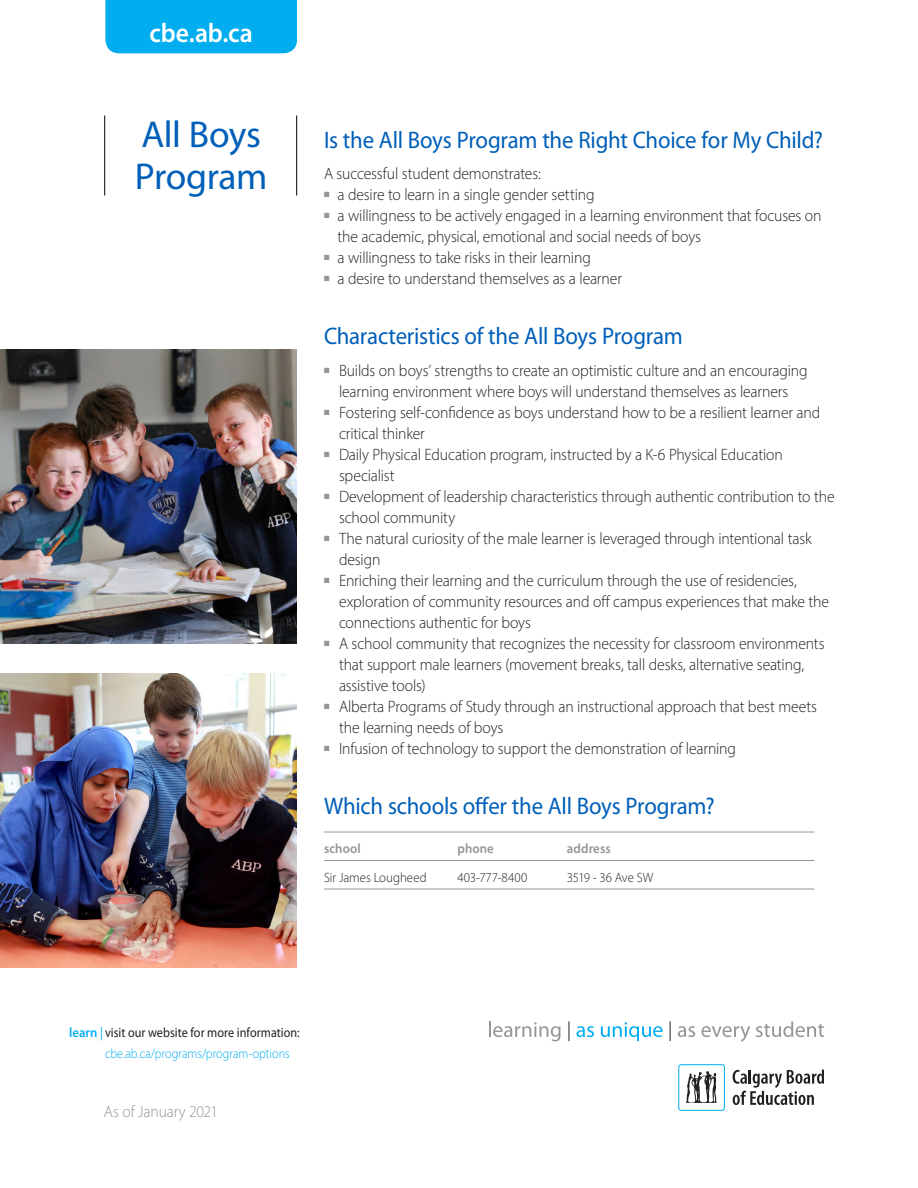
<style>
.page{position:relative;width:918px;height:1188px;background:#fff}
.page>*{position:absolute;margin:0;border:0;box-sizing:border-box;transform-origin:0 0}
.t1{font:37.5px/42px "Myriad Pro";letter-spacing:-.015em;color:#005fb9}
.t2{font:600 27px "Myriad Pro";letter-spacing:-.005em;color:#fff;scale:.95 1}
.t3{font:24px "Myriad Pro";letter-spacing:-.01em;color:#005fb9;scale:.95 1}
.t4{font:300 16.5px/21px "Myriad Pro";letter-spacing:-.01em;color:#231f20;scale:.95 1}
.t5{font:300 16.5px "Myriad Pro";letter-spacing:-.01em;color:#939598;scale:.95 1}
.t6{font:13.5px/21px "Myriad Pro";letter-spacing:.005em;color:#231f20;scale:.9 1}
.t7{font:300 13.5px "Myriad Pro";color:#231f20;scale:.95 1}
.t8{font:600 13.5px "Myriad Pro";letter-spacing:.005em;color:#939598;scale:.95 1}
.t9{font:300 13.5px "Myriad Pro";letter-spacing:-.025em;color:#231f20;scale:.95 1}
.s1{font-weight:600;color:#00aeef}
.s2{color:#00aeef}
.s3{font-weight:300;color:#00aeef}
</style>
<div class="page">
<div style="left:105px;top:0;width:192px;height:53px;background:#00aeef"></div>
<svg style="left:489px;top:1022px;width:72px;height:19px"></svg>
<svg style="left:577px;top:1026px;width:17px;height:11px"></svg>
<svg style="left:601px;top:1022px;width:62px;height:19px"></svg>
<svg style="left:678px;top:1026px;width:17px;height:11px"></svg>
<svg style="left:701px;top:1026px;width:49px;height:16px"></svg>
<svg style="left:756px;top:1022px;width:68px;height:15px"></svg>
<svg style="left:569px;top:1021px;width:1px;height:20px"></svg>
<svg style="left:670px;top:1021px;width:1px;height:20px"></svg>
<div style="left:678px;top:1063px;width:48px;height:49px;border:3px solid #fff;border-radius:2px"></div>
<svg style="left:733px;top:1070px;width:91px;height:35px"></svg>
<div style="left:679px;top:1065px;width:45px;height:45px;background:#fff;border-radius:2px"></div>
<div style="left:678px;top:1064px;width:47px;height:47px;border:1px solid #00aeef;border-radius:2px"></div>
<svg style="left:686px;top:1071px;width:31px;height:32px"></svg>
<hr style="left:104px;top:116px;width:1px;height:79px;background:#231f20">
<hr style="left:296px;top:116px;width:1px;height:79px;background:#231f20">
<hr style="left:324px;top:832px;width:490px;height:1px;background:#939598">
<hr style="left:324px;top:860px;width:490px;height:1px;background:#939598">
<hr style="left:324px;top:889px;width:490px;height:1px;background:#939598">
<img style="left:0;top:673px;width:297px;height:294px">
<img style="left:0;top:350px;width:297px;height:294px">
<h2 class="t2" style="left:149px;top:16px;width:110px">cbe.ab.ca</h2>
<h1 class="t1" style="left:135px;top:113px;width:134px">All Boys<br>Program</h1>
<h3 class="t3" style="left:324px;top:125px;width:527px">Is the All Boys Program the Right Choice for My Child?</h3>
<p class="t4" style="left:324px;top:163px;width:230px">A successful student demonstrates:</p>
<p class="t4" style="left:324px;top:184px;width:287px"><sup>■</sup> a desire to learn in a single gender setting</p>
<p class="t4" style="left:337px;top:205px;width:511px;text-indent:-13px"><sup>■</sup> a willingness to be actively engaged in a learning environment that focuses on the academic, physical, emotional and social needs of boys</p>
<p class="t4" style="left:324px;top:247px;width:282px"><sup>■</sup> a willingness to take risks in their learning</p>
<p class="t4" style="left:324px;top:268px;width:315px"><sup>■</sup> a desire to understand themselves as a learner</p>
<h3 class="t3" style="left:324px;top:322px;width:379px">Characteristics of the All Boys Program</h3>
<p class="t4" style="left:324px;top:360px;width:511px;text-align:center"><sup>■</sup> Builds on boys’ strengths to create an optimistic culture and an encouraging learning environment where boys will understand themselves as learners</p>
<p class="t4" style="left:339px;top:402px;width:508px;text-indent:-15px"><sup>■</sup> Fostering self-confidence as boys understand how to be a resilient learner and critical thinker</p>
<p class="t4" style="left:339px;top:444px;width:469px;text-indent:-15px"><sup>■</sup> Daily Physical Education program, instructed by a K-6 Physical Education specialist</p>
<p class="t4" style="left:339px;top:486px;width:523px;text-indent:-15px"><sup>■</sup> Development of leadership characteristics through authentic contribution to the school community</p>
<p class="t4" style="left:339px;top:528px;width:499px;text-indent:-15px"><sup>■</sup> The natural curiosity of the male learner is leveraged through intentional task design</p>
<p class="t4" style="left:339px;top:570px;width:517px;text-indent:-15px"><sup>■</sup> Enriching their learning and the curriculum through the use of residencies, exploration of community resources and off campus experiences that make the connections authentic for boys</p>
<p class="t4" style="left:339px;top:633px;width:513px;text-indent:-15px"><sup>■</sup> A school community that recognizes the necessity for classroom environments that support male learners (movement breaks, tall desks, alternative seating, assistive tools)</p>
<p class="t4" style="left:339px;top:696px;width:505px;text-indent:-15px"><sup>■</sup> Alberta Programs of Study through an instructional approach that best meets the learning needs of boys</p>
<p class="t4" style="left:324px;top:738px;width:435px"><sup>■</sup> Infusion of technology to support the demonstration of learning</p>
<h3 class="t3" style="left:324px;top:791px;width:413px">Which schools offer the All Boys Program?</h3>
<p class="t8" style="left:324px;top:840px;width:40px">school</p>
<p class="t8" style="left:457px;top:840px;width:40px">phone</p>
<p class="t8" style="left:567px;top:840px;width:48px">address</p>
<p class="t7" style="left:324px;top:869px;width:110px">Sir James Lougheed</p>
<p class="t7" style="left:457px;top:869px;width:75px">403-777-8400</p>
<p class="t9" style="left:567px;top:869px;width:92px">3519 - 36 Ave SW</p>
<p class="t6" style="left:105px;top:1022px;width:218px;text-indent:-36px"><span class="s1">learn</span> <span class="s2">|</span> visit our website for more information: <span class="s3">cbe.ab.ca/programs/program-options</span></p>
<p class="t5" style="left:104px;top:1102px;width:122px">As of January 2021</p>
</div>
